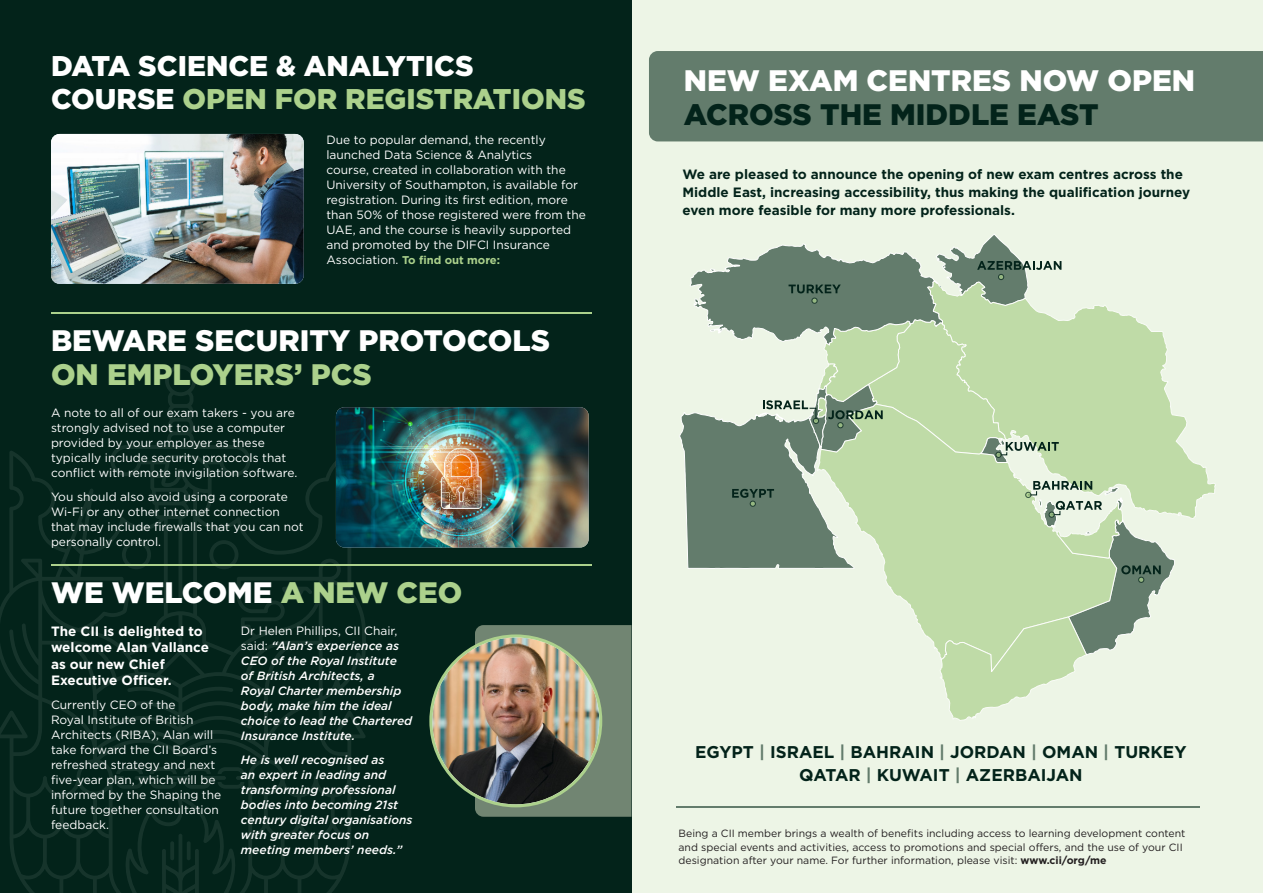
<style>
.page{position:relative;width:1263px;height:893px;background:#edf5e6}
.page>*{position:absolute;margin:0;border:0;box-sizing:border-box;transform-origin:0 0}
.t1{font:900 29.7px/34.5px "Gotham";color:#fff}
.t2{font:900 29.55px "Gotham";color:#fff}
.t3{font:900 28.5px/33px "Gotham";color:#fff}
.t4{font:700 16.95px/22.5px "Gotham";color:#03231a;text-align:center}
.t5{font:700 13.5px/18px "Gotham";color:#03231a}
.t6{font:700 13.5px/16.5px "Gotham";color:#fff}
.t7{font:12px/15px "Gotham";color:#fff}
.t8{font:italic 500 12px/15px "Gotham";color:#fff}
.t9{font:700 11.25px "Gotham";color:#acd18c}
.t10{font:10.5px/13.5px "Gotham";color:#231f20}
.s1{color:#acd18c}
.s2{font-weight:400;font-size:12px;color:#fff}
.s3{font-weight:400;font-style:normal}
.s4{color:#03231a}
.s5{color:#637c6c}
.s6{font-weight:700}
</style>
<div class="page">
<div style="left:0;top:0;width:631px;height:893px;background:#03231a"></div>
<svg style="left:0;top:365px;width:366px;height:528px"></svg>
<div style="left:649px;top:51px;width:614px;height:90px;background:#637c6c"></div>
<img style="left:336px;top:407px;width:253px;height:140px">
<img style="left:51px;top:134px;width:253px;height:150px">
<hr style="left:51px;top:564px;width:540px;height:1px;background:#acd18c">
<hr style="left:51px;top:313px;width:540px;height:1px;background:#acd18c">
<svg style="left:475px;top:625px;width:156px;height:192px;background:#728772"></svg>
<svg style="left:431px;top:636px;width:170px;height:170px"></svg>
<img style="left:432px;top:637px;width:167px;height:167px;border-radius:83px">
<hr style="left:676px;top:806px;width:523px;height:1px;background:#637c6c">
<svg style="left:1175px;top:415px;width:41px;height:104px"></svg>
<svg style="left:679px;top:234px;width:496px;height:487px"></svg>
<div style="left:811px;top:298px;width:7px;height:6px;border:1px solid #03231a;border-radius:50%"></div>
<p class="t3" style="left:51px;top:48px;width:536px">DATA SCIENCE &amp; ANALYTICS<br>COURSE <span class="s1">OPEN FOR REGISTRATIONS</span></p>
<p class="t7" style="left:326px;top:132px;width:261px">Due to popular demand, the recently launched Data Science &amp; Analytics<br>course, created in collaboration with the University of Southampton, is available for registration. During its first edition, more than 50% of those registered were from the UAE, and the course is heavily supported and promoted by the DIFCI Insurance</p>
<p class="t9" style="left:326px;top:253px;width:175px"><span class="s2">Association.</span> To find out more:</p>
<p class="t1" style="left:51px;top:322px;width:501px">BEWARE SECURITY PROTOCOLS<br><span class="s1">ON EMPLOYERS’ PCS</span></p>
<p class="t7" style="left:51px;top:405px;width:248px">A note to all of our exam takers - you are strongly advised not to use a computer provided by your employer as these typically include security protocols that conflict with remote invigilation software.</p>
<p class="t7" style="left:51px;top:489px;width:254px">You should also avoid using a corporate Wi-Fi or any other internet connection that may include firewalls that you can not personally control.</p>
<p class="t2" style="left:51px;top:576px;width:413px">WE WELCOME <span class="s1">A NEW CEO</span></p>
<p class="t6" style="left:51px;top:623px;width:159px">The CII is delighted to welcome Alan Vallance as our new Chief<br>Executive Officer.</p>
<p class="t7" style="left:51px;top:697px;width:172px">Currently CEO of the<br>Royal Institute of British<br>Architects (RIBA), Alan will take forward the CII Board’s refreshed strategy and next five-year plan, which will be informed by the Shaping the future together consultation feedback.</p>
<p class="t8" style="left:241px;top:623px;width:173px"><span class="s3">Dr Helen Phillips, CII Chair, said:</span> “Alan’s experience as<br>CEO of the Royal Institute of British Architects, a<br>Royal Charter membership body, make him the ideal choice to lead the Chartered<br>Insurance Institute.</p>
<p class="t8" style="left:241px;top:752px;width:173px">He is well recognised as<br>an expert in leading and transforming professional bodies into becoming 21st century digital organisations with greater focus on meeting members’ needs.”</p>
<p class="t1" style="left:684px;top:62px;width:513px">NEW EXAM CENTRES NOW OPEN<br><span class="s4">ACROSS THE MIDDLE EAST</span></p>
<p class="t5" style="left:682px;top:165px;width:509px">We are pleased to announce the opening of new exam centres across the<br>Middle East, increasing accessibility, thus making the qualification journey even more feasible for many more professionals.</p>
<p class="t4" style="left:695px;top:741px;width:493px">EGYPT <span class="s5">|</span> ISRAEL <span class="s5">|</span> BAHRAIN <span class="s5">|</span> JORDAN <span class="s5">|</span> OMAN <span class="s5">|</span> TURKEY<br>QATAR <span class="s5">|</span> KUWAIT <span class="s5">|</span> AZERBAIJAN</p>
<p class="t10" style="left:678px;top:827px;width:508px">Being a CII member brings a wealth of benefits including access to learning development content and special events and activities, access to promotions and special offers, and the use of your CII designation after your name. For further information, please visit: <span class="s6">www.cii/org/me</span></p>
</div>
